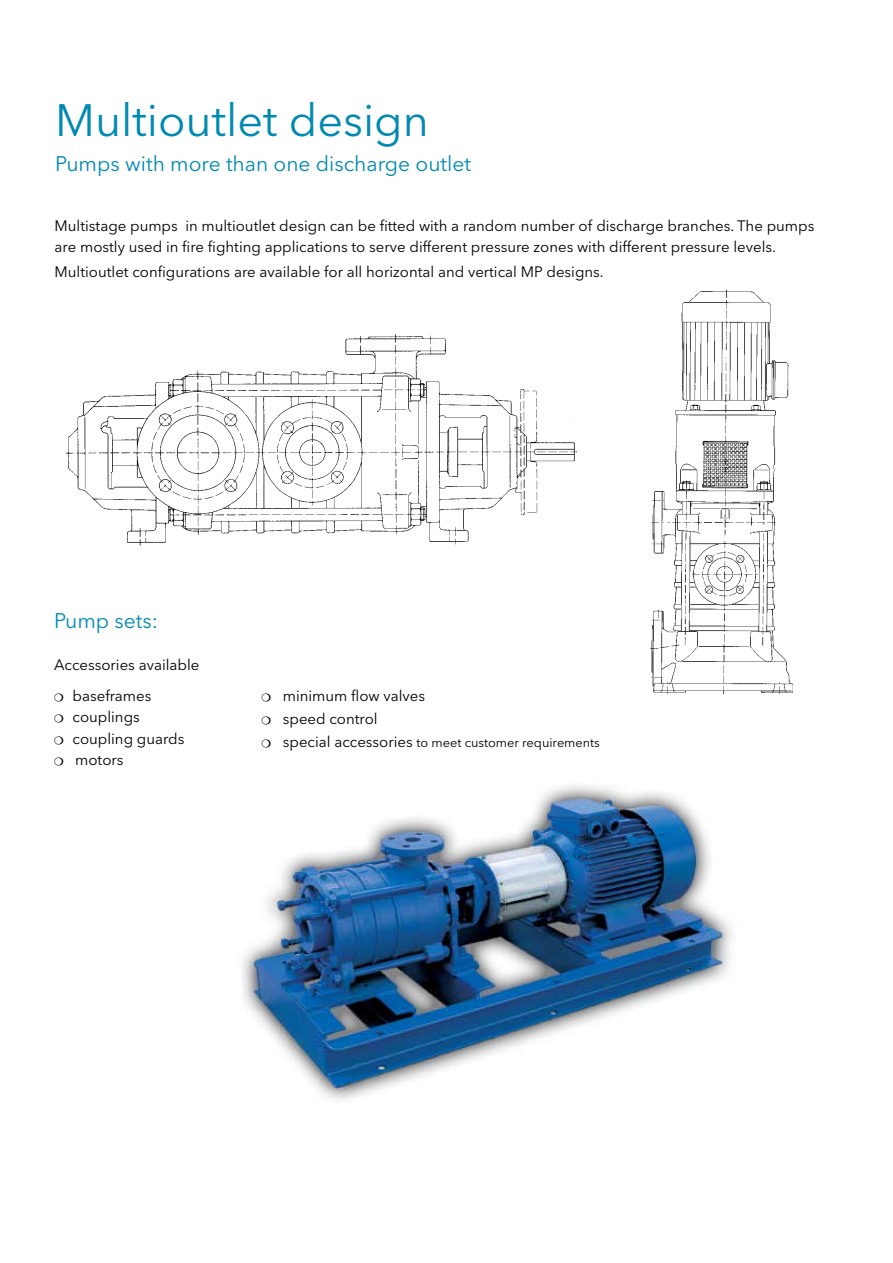
<style>
.page{position:relative;width:893px;height:1263px;background:#fff}
.page>*{position:absolute;margin:0;border:0;box-sizing:border-box;transform-origin:0 0}
.t1{font:45px "Avenir Next LT Pro";color:#008ab1}
.t2{font:21px "Avenir Next LT Pro";color:#008ab1}
.t3{font:15px/21.3px "Avenir Next LT Pro";color:#000}
.t4{font:12.75px "Avenir Next LT Pro";color:#000}
.s1{font-size:15px}
</style>
<div class="page">
<img style="left:67px;top:334px;width:510px;height:211px">
<img style="left:650px;top:290px;width:143px;height:404px">
<img style="left:242px;top:785px;width:490px;height:315px">
<p class="t1" style="left:55px;top:94px;width:375px">Multioutlet design</p>
<p class="t2" style="left:55px;top:151px;width:417px">Pumps with more than one discharge outlet</p>
<p class="t3" style="left:55px;top:215px;width:761px">Multistage pumps in multioutlet design can be fitted with a random number of discharge branches. The pumps are mostly used in fire fighting applications to serve different pressure zones with different pressure levels.</p>
<p class="t3" style="left:55px;top:261px;width:551px">Multioutlet configurations are available for all horizontal and vertical MP designs.</p>
<p class="t2" style="left:54px;top:608px;width:106px">Pump sets:</p>
<p class="t3" style="left:73px;top:649px;width:128px;line-height:30.8px;text-indent:-19px">Accessories available baseframes</p>
<p class="t3" style="left:73px;top:706px;width:113px">couplings coupling guards motors</p>
<p class="t3" style="left:283px;top:684px;width:144px;line-height:23.1px">minimum flow valves speed control</p>
<p class="t4" style="left:283px;top:735px;width:319px"><span class="s1">special accessories</span> to meet customer requirements</p>
</div>
